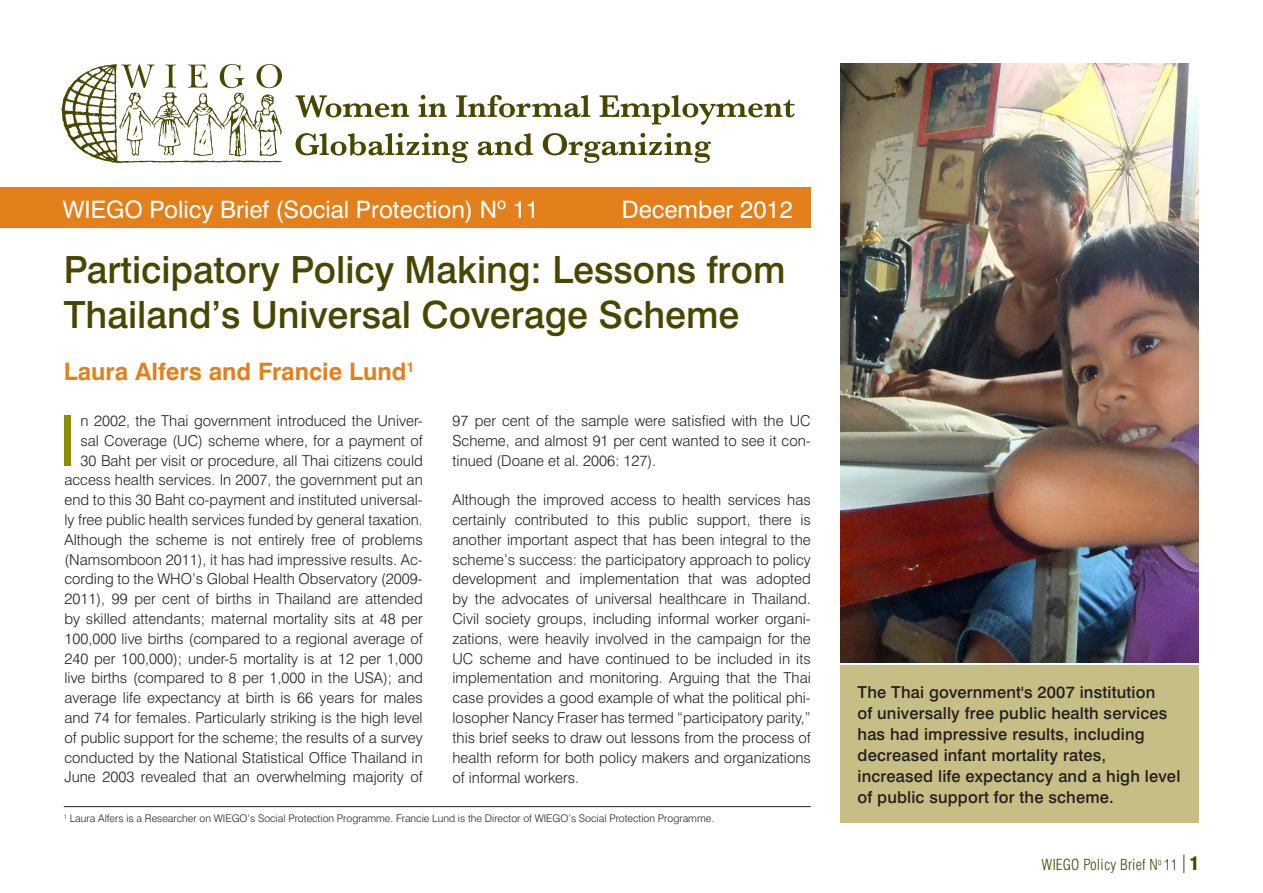
<style>
.page{position:relative;width:1263px;height:893px;background:#fff}
.page>*{position:absolute;margin:0;border:0;box-sizing:border-box;transform-origin:0 0}
.Body_first{font:70.05px "Swiss 721 BT";color:#8a8d06}
.Headline{font:500 37.5px/45px "Swiss 721 BT";color:#494600}
.t1{font:24px "Swiss 721 BT";color:#fff}
.t2{font:700 24px "Swiss 721 BT";color:#e4801b}
.t3{font:500 16.5px/21px "Swiss 721 BT";letter-spacing:.01em;color:#231f20}
.Body_first-2{font:300 15px/19.8px "Swiss 721 BT";color:#231f20;text-align:right}
.Body1{font:300 15px/19.8px "Swiss 721 BT";color:#231f20;text-align:justify}
.Body1-2{font:300 condensed 15px "Swiss 721 BT";letter-spacing:.01em;color:#494600}
.footnote{font:300 10.5px "Swiss 721 BT";color:#231f20}
.s1{font-size:24.75px}
.s2{font-weight:900;font-size:18px}
</style>
<div class="page">
<img style="left:841px;top:64px;width:358px;height:598px">
<div style="left:0;top:187px;width:811px;height:41px;background:#e4801b"></div>
<svg style="left:296px;top:95px;width:113px;height:22px"></svg>
<svg style="left:418px;top:95px;width:29px;height:22px"></svg>
<svg style="left:456px;top:95px;width:134px;height:22px"></svg>
<svg style="left:600px;top:95px;width:195px;height:30px"></svg>
<svg style="left:296px;top:133px;width:172px;height:30px"></svg>
<svg style="left:478px;top:133px;width:55px;height:23px"></svg>
<svg style="left:543px;top:133px;width:168px;height:30px"></svg>
<svg style="left:61px;top:64px;width:221px;height:99px"></svg>
<hr style="left:64px;top:806px;width:747px;height:1px;background:#231f20">
<div style="left:840px;top:665px;width:359px;height:158px;background:#c6be84"></div>
<p class="t1" style="left:63px;top:195px;width:478px">WIEGO Policy Brief (Social Protection) N<sup>o</sup> 11</p>
<p class="t1" style="left:622px;top:195px;width:173px">December 2012</p>
<p class="Headline" style="left:64px;top:247px;width:723px">Participatory Policy Making: Lessons from<br>Thailand’s Universal Coverage Scheme</p>
<p class="t2" style="left:64px;top:357px;width:352px">Laura Alfers and Francie Lund<sup>1</sup></p>
<p class="Body_first" style="left:59px;top:398px;width:20px">I</p>
<p class="Body_first-2" style="left:64px;top:411px;width:360px">n 2002, the Thai government introduced the Univer&shy;sal Coverage (UC) scheme where, for a payment of 30 Baht per visit or procedure, all Thai citizens could access health services. In 2007, the government put an end to this 30 Baht co-payment and instituted universal&shy;ly free public health services funded by general taxation.<br>Although the scheme is not entirely free of problems (Namsomboon 2011), it has had impressive results. Ac&shy;cording to the WHO’s Global Health Observatory (2009- 2011), 99 per cent of births in Thailand are attended by skilled attendants; maternal mortality sits at 48 per 100,000 live births (compared to a regional average of 240 per 100,000); under-5 mortality is at 12 per 1,000 live births (compared to 8 per 1,000 in the USA); and average life expectancy at birth is 66 years for males and 74 for females. Particularly striking is the high level of public support for the scheme; the results of a survey conducted by the National Statistical Office Thailand in June 2003 revealed that an overwhelming majority of</p>
<p class="Body_first-2" style="left:452px;top:411px;width:360px;text-align:justify">97 per cent of the sample were satisfied with the UC Scheme, and almost 91 per cent wanted to see it con&shy;tinued (Doane et al. 2006: 127).</p>
<p class="Body1" style="left:452px;top:490px;width:360px">Although the improved access to health services has certainly contributed to this public support, there is another important aspect that has been integral to the scheme’s success: the participatory approach to policy development and implementation that was adopted by the advocates of universal healthcare in Thailand.<br>Civil society groups, including informal worker organi&shy;zations, were heavily involved in the campaign for the UC scheme and have continued to be included in its implementation and monitoring. Arguing that the Thai case provides a good example of what the political phi&shy;losopher Nancy Fraser has termed “participatory parity,” this brief seeks to draw out lessons from the process of health reform for both policy makers and organizations of informal workers.</p>
<p class="footnote" style="left:64px;top:812px;width:652px"><sup>1</sup> Laura Alfers is a Researcher on WIEGO’s Social Protection Programme. Francie Lund is the Director of WIEGO’s Social Protection Programme.</p>
<p class="t3" style="left:857px;top:682px;width:324px">The Thai government's 2007 institution<br>of universally free public health services has had impressive results, including decreased infant mortality rates, increased life expectancy and a high level of public support for the scheme.</p>
<p class="Body1-2" style="left:1042px;top:856px;width:159px">WIEGO Policy Brief N<sup>o</sup> 11 <span class="s1">I</span> <span class="s2">1</span></p>
</div>
